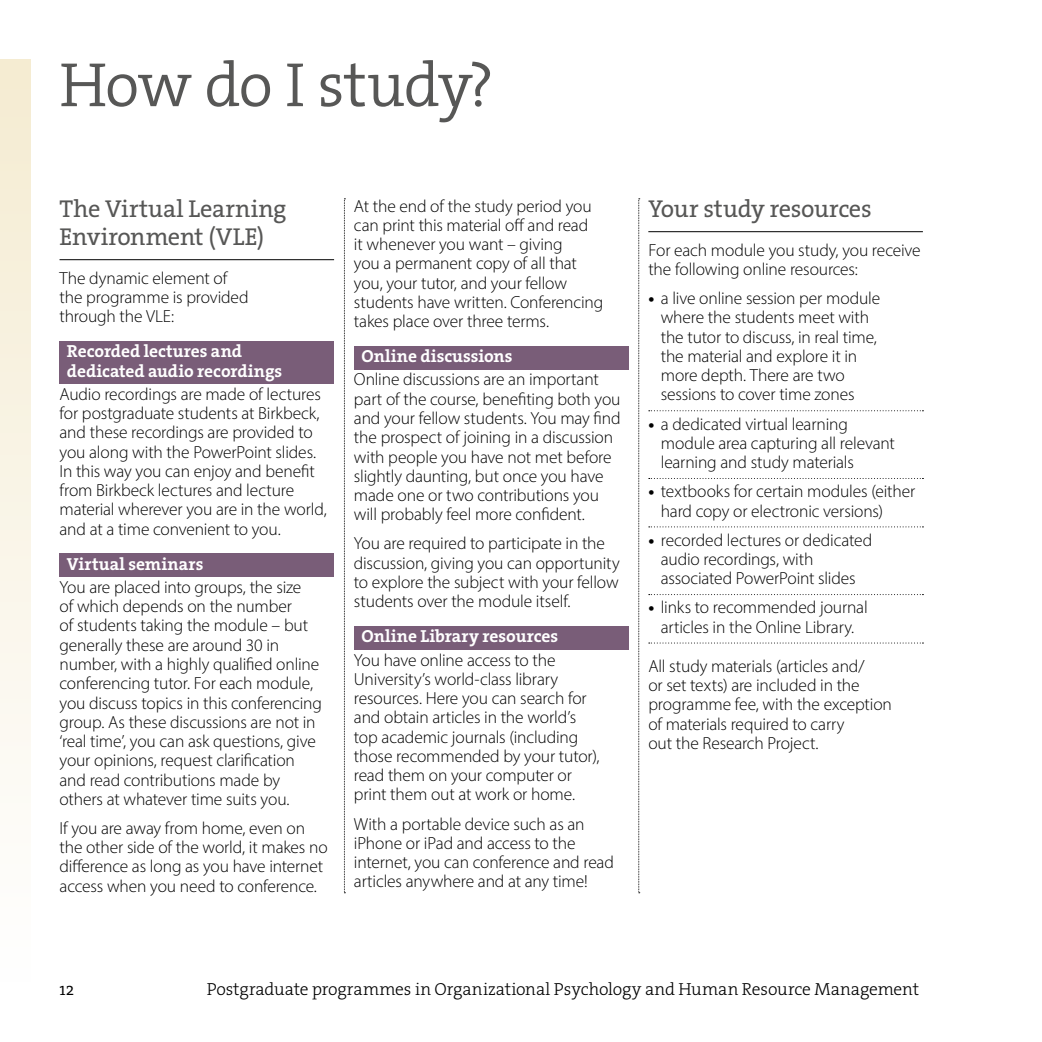
<style>
.page{position:relative;width:1042px;height:1042px;background:#fff}
.page>*{position:absolute;margin:0;border:0;box-sizing:border-box;transform-origin:0 0}
.P__header{font:63px "The Serif HP4 Se Lig";letter-spacing:-.025em;color:#575756}
.P__subhead{font:24.5px/28px "The Serif HP5 Plain";letter-spacing:-.015em;color:#575756}
.P__body_copy{font:300 17.5px/19.2px "Myriad Pro";letter-spacing:-.01em;color:#000}
.P__bullet_points{font:300 17.5px/19.2px "Myriad Pro";letter-spacing:-.01em;color:#000}
.Shaded__header{font:17.5px/19.2px "The Serif HP7 Bld";color:#fff}
.t1{font:17.5px "The Serif HP3 Lig";letter-spacing:-.01em;color:#000}
.P__bullet_points_LAS{font:300 17.5px/19.2px "Myriad Pro";letter-spacing:-.01em;color:#000;text-align:center}
.t2{font:17.5px "The Serif HP4 Se Lig";color:#000}
.s1{font-weight:700}
</style>
<div class="page">
<div style="left:0;top:60px;width:31px;height:922px;background:linear-gradient(to bottom,#f4ebd1,#fefefe)"></div>
<svg style="left:638px;top:198px;width:2px;height:695px"></svg>
<svg style="left:344px;top:198px;width:1px;height:695px"></svg>
<hr style="left:60px;top:259px;width:274px;height:1px;background:#000">
<div style="left:60px;top:341px;width:274px;height:43px;background:#795d78"></div>
<div style="left:60px;top:553px;width:274px;height:24px;background:#795d78"></div>
<div style="left:354px;top:346px;width:274px;height:23px;background:#795d78"></div>
<div style="left:354px;top:626px;width:274px;height:23px;background:#795d78"></div>
<hr style="left:648px;top:231px;width:275px;height:1px;background:#000">
<svg style="left:649px;top:410px;width:274px;height:1px"></svg>
<svg style="left:649px;top:478px;width:274px;height:1px"></svg>
<svg style="left:649px;top:526px;width:274px;height:1px"></svg>
<svg style="left:649px;top:594px;width:274px;height:1px"></svg>
<svg style="left:649px;top:642px;width:274px;height:1px"></svg>
<h1 class="P__header" style="left:60px;top:44px;width:436px">How do I study?</h1>
<h2 class="P__subhead" style="left:60px;top:194px;width:228px">The Virtual Learning<br>Environment (VLE)</h2>
<p class="P__body_copy" style="left:60px;top:268px;width:191px">The dynamic element of the programme is provided through the VLE:</p>
<h2 class="Shaded__header" style="left:67px;top:342px;width:217px">Recorded lectures and dedicated audio recordings</h2>
<p class="P__body_copy" style="left:60px;top:384px;width:269px">Audio recordings are made of lectures for postgraduate students at Birkbeck, and these recordings are provided to you along with the PowerPoint slides.<br>In this way you can enjoy and benefit from Birkbeck lectures and lecture material wherever you are in the world, and at a time convenient to you.</p>
<h2 class="Shaded__header" style="left:67px;top:554px;width:138px">Virtual seminars</h2>
<p class="P__body_copy" style="left:60px;top:577px;width:264px">You are placed into groups, the size<br>of which depends on the number<br>of students taking the module – but generally these are around 30 in number, with a highly qualified online conferencing tutor. For each module, you discuss topics in this conferencing group. As these discussions are not in ‘real time’, you can ask questions, give your opinions, request clarification and read contributions made by others at whatever time suits you.</p>
<p class="P__body_copy" style="left:60px;top:818px;width:270px">If you are away from home, even on the other side of the world, it makes no difference as long as you have internet access when you need to conference.</p>
<p class="P__body_copy" style="left:354px;top:196px;width:251px">At the end of the study period you can print this material off and read<br>it whenever you want – giving<br>you a permanent copy of all that you, your tutor, and your fellow students have written. Conferencing takes place over three terms.</p>
<h2 class="Shaded__header" style="left:361px;top:347px;width:153px">Online discussions</h2>
<p class="P__body_copy" style="left:354px;top:370px;width:268px">Online discussions are an important part of the course, benefiting both you and your fellow students. You may find the prospect of joining in a discussion with people you have not met before slightly daunting, but once you have made one or two contributions you will probably feel more confident.</p>
<p class="P__body_copy" style="left:354px;top:534px;width:267px">You are required to participate in the discussion, giving you can opportunity to explore the subject with your fellow students over the module itself.</p>
<h2 class="Shaded__header" style="left:361px;top:627px;width:198px">Online Library resources</h2>
<p class="P__body_copy" style="left:354px;top:650px;width:247px">You have online access to the<br>University’s world-class library resources. Here you can search for and obtain articles in the world’s top academic journals (including those recommended by your tutor), read them on your computer or print them out at work or home.</p>
<p class="P__body_copy" style="left:354px;top:814px;width:261px">With a portable device such as an iPhone or iPad and access to the internet, you can conference and read articles anywhere and at any time!</p>
<h2 class="P__subhead" style="left:648px;top:194px;width:225px">Your study resources</h2>
<p class="P__body_copy" style="left:648px;top:240px;width:274px">For each module you study, you receive the following online resources:</p>
<p class="P__bullet_points" style="left:661px;top:288px;width:221px;text-indent:-12px"><span class="s1">•</span> a live online session per module where the students meet with the tutor to discuss, in real time, the material and explore it in more depth. There are two sessions to cover time zones</p>
<p class="P__bullet_points" style="left:661px;top:414px;width:236px;text-indent:-12px"><span class="s1">•</span> a dedicated virtual learning module area capturing all relevant learning and study materials</p>
<p class="P__bullet_points" style="left:661px;top:482px;width:256px;text-indent:-12px"><span class="s1">•</span> textbooks for certain modules (either hard copy or electronic versions)</p>
<p class="P__bullet_points" style="left:661px;top:530px;width:213px;text-indent:-12px"><span class="s1">•</span> recorded lectures or dedicated audio recordings, with associated PowerPoint slides</p>
<p class="P__bullet_points_LAS" style="left:648px;top:598px;width:221px"><span class="s1">•</span> links to recommended journal articles in the Online Library.</p>
<p class="P__body_copy" style="left:648px;top:656px;width:245px">All study materials (articles and/<br>or set texts) are included in the programme fee, with the exception of materials required to carry<br>out the Research Project.</p>
<p class="t2" style="left:60px;top:978px;width:16px">12</p>
<p class="t1" style="left:207px;top:978px;width:714px">Postgraduate programmes in Organizational Psychology and Human Resource Management</p>
</div>
